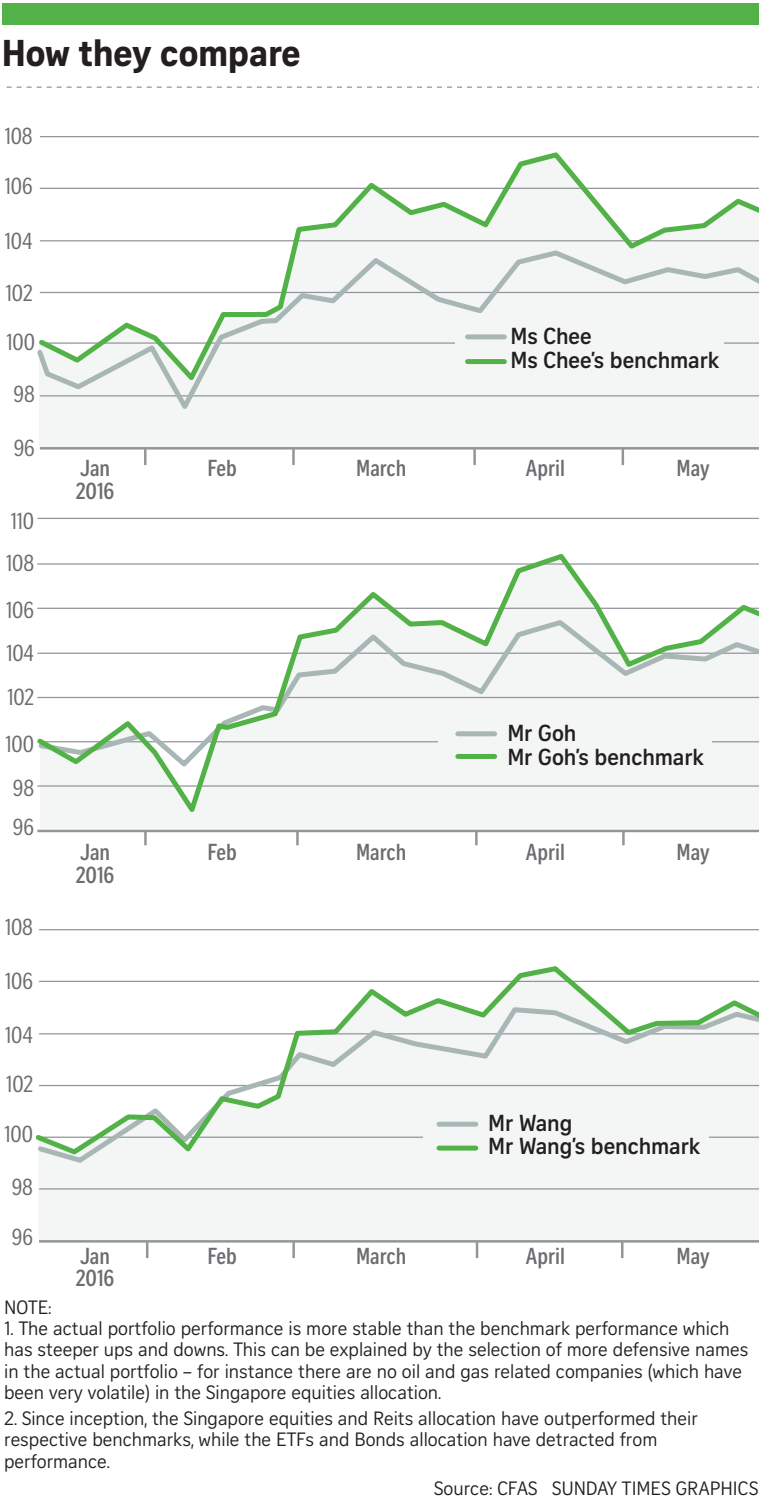
<style>
.page{position:relative;width:759px;height:1498px;background:#fff}
.page>*{position:absolute;margin:0;border:0;box-sizing:border-box;transform-origin:0 0}
.t1{font:700 36.25px "Curator Serp Text";letter-spacing:-.01em;color:#231f20}
.t2{font:700 22.5px/22.5px "Curator Head Cond ST Semi";color:#6c6d70}
.t3{font:700 22.5px/23.8px "Curator Head ST Semi";letter-spacing:-.005em;color:#231f20}
.t4{font:22.5px/48.8px "Curator Head Cond ST Regular";color:#6c6d70}
.t5{font:18.75px/21.2px "Curator Serp Text";color:#231f20}
</style>
<div class="page">
<div style="left:2px;top:3px;width:756px;height:22px;background:#52b147"></div>
<div style="left:39px;top:417px;width:719px;height:30px;background:#f3f6f4"></div>
<hr style="left:40px;top:136px;width:718px;height:1px;background:#939598">
<hr style="left:40px;top:447px;width:718px;height:2px;background:#939598">
<svg style="left:144px;top:449px;width:2px;height:16px"></svg>
<svg style="left:292px;top:449px;width:2px;height:16px"></svg>
<svg style="left:473px;top:449px;width:2px;height:16px"></svg>
<hr style="left:621px;top:449px;width:3px;height:16px;background:#939598">
<svg style="left:39px;top:386px;width:719px;height:31px"></svg>
<svg style="left:37px;top:152px;width:721px;height:234px"></svg>
<div style="left:40px;top:821px;width:718px;height:7px;background:#f3f6f4"></div>
<hr style="left:37px;top:518px;width:721px;height:1px;background:#939598">
<hr style="left:37px;top:829px;width:721px;height:3px;background:#939598">
<hr style="left:144px;top:831px;width:3px;height:14px;background:#939598">
<svg style="left:296px;top:832px;width:2px;height:13px"></svg>
<svg style="left:475px;top:832px;width:2px;height:13px"></svg>
<svg style="left:622px;top:832px;width:2px;height:13px"></svg>
<svg style="left:37px;top:554px;width:721px;height:267px"></svg>
<div style="left:39px;top:1165px;width:719px;height:75px;background:#f3f6f4"></div>
<hr style="left:39px;top:929px;width:719px;height:1px;background:#939598">
<hr style="left:39px;top:1188px;width:719px;height:1px;background:#939598">
<hr style="left:39px;top:1240px;width:719px;height:2px;background:#939598">
<svg style="left:146px;top:1242px;width:2px;height:16px"></svg>
<hr style="left:292px;top:1242px;width:3px;height:16px;background:#939598">
<hr style="left:475px;top:1242px;width:3px;height:16px;background:#939598">
<hr style="left:620px;top:1242px;width:3px;height:16px;background:#939598">
<div style="left:39px;top:1157px;width:719px;height:8px;background:#f3f6f4"></div>
<svg style="left:35px;top:966px;width:723px;height:191px"></svg>
<div style="left:438px;top:720px;width:273px;height:53px;background:#f3f6f4"></div>
<div style="left:457px;top:754px;width:37px;height:5px;background:#52b147"></div>
<div style="left:457px;top:731px;width:37px;height:5px;background:#a8b7b6"></div>
<div style="left:423px;top:1109px;width:285px;height:53px;background:#f3f6f4"></div>
<div style="left:439px;top:1145px;width:36px;height:5px;background:#52b147"></div>
<div style="left:439px;top:1121px;width:36px;height:5px;background:#a8b7b6"></div>
<div style="left:455px;top:315px;width:269px;height:67px;background:#f3f6f4"></div>
<div style="left:467px;top:359px;width:37px;height:5px;background:#52b147"></div>
<div style="left:467px;top:334px;width:37px;height:5px;background:#a8b7b6"></div>
<svg style="left:6px;top:87px;width:752px;height:1px"></svg>
<h1 class="t1" style="left:2px;top:31px;width:300px">How they compare</h1>
<p class="t4" style="left:5px;top:112px;width:29px">108</p>
<p class="t4" style="left:5px;top:162px;width:29px">106</p>
<p class="t4" style="left:5px;top:217px;width:29px">104</p>
<p class="t4" style="left:6px;top:269px;width:30px">102<br>100</p>
<p class="t4" style="left:14px;top:370px;width:23px">98</p>
<p class="t4" style="left:14px;top:424px;width:23px">96</p>
<p class="t3" style="left:510px;top:324px;width:210px">Ms Chee<br>Ms Chee’s benchmark</p>
<p class="t4" style="left:11px;top:496px;width:25px">110</p>
<p class="t4" style="left:6px;top:539px;width:29px">108</p>
<p class="t4" style="left:6px;top:589px;width:29px;line-height:43.2px;text-align:justify">106<br>104<br>102</p>
<p class="t4" style="left:6px;top:723px;width:30px;line-height:43.5px;text-align:center">100<br>98</p>
<p class="t4" style="left:13px;top:803px;width:23px">96</p>
<p class="t4" style="left:5px;top:903px;width:29px">108</p>
<p class="t4" style="left:5px;top:956px;width:29px">106</p>
<p class="t4" style="left:5px;top:1010px;width:29px">104<br>102</p>
<p class="t4" style="left:5px;top:1110px;width:30px">100</p>
<p class="t4" style="left:12px;top:1162px;width:23px">98</p>
<p class="t4" style="left:12px;top:1213px;width:23px">96</p>
<p class="t2" style="left:76px;top:457px;width:40px">Jan<br>2016</p>
<p class="t2" style="left:207px;top:457px;width:31px">Feb</p>
<p class="t2" style="left:356px;top:457px;width:52px">March</p>
<p class="t2" style="left:525px;top:457px;width:41px">April</p>
<p class="t2" style="left:676px;top:457px;width:35px">May</p>
<p class="t3" style="left:507px;top:720px;width:198px">Mr Goh<br>Mr Goh’s benchmark</p>
<p class="t2" style="left:76px;top:841px;width:40px">Jan<br>2016</p>
<p class="t2" style="left:207px;top:841px;width:31px">Feb</p>
<p class="t2" style="left:356px;top:841px;width:52px">March</p>
<p class="t2" style="left:525px;top:841px;width:41px">April</p>
<p class="t2" style="left:676px;top:841px;width:35px">May</p>
<p class="t3" style="left:488px;top:1110px;width:213px">Mr Wang<br>Mr Wang’s benchmark</p>
<p class="t2" style="left:76px;top:1244px;width:40px">Jan<br>2016</p>
<p class="t2" style="left:207px;top:1244px;width:31px">Feb</p>
<p class="t2" style="left:356px;top:1244px;width:52px">March</p>
<p class="t2" style="left:525px;top:1244px;width:41px">April</p>
<p class="t2" style="left:676px;top:1244px;width:35px">May</p>
<p class="t5" style="left:4px;top:1296px;width:49px">NOTE:</p>
<p class="t5" style="left:4px;top:1317px;width:745px">1. The actual portfolio performance is more stable than the benchmark performance which has steeper ups and downs. This can be explained by the selection of more defensive names in the actual portfolio – for instance there are no oil and gas related companies (which have been very volatile) in the Singapore equities allocation.</p>
<p class="t5" style="left:4px;top:1407px;width:695px">2. Since inception, the Singapore equities and Reits allocation have outperformed their respective benchmarks, while the ETFs and Bonds allocation have detracted from performance.</p>
<p class="t5" style="left:434px;top:1477px;width:325px">Source: CFAS SUNDAY TIMES GRAPHICS</p>
</div>
